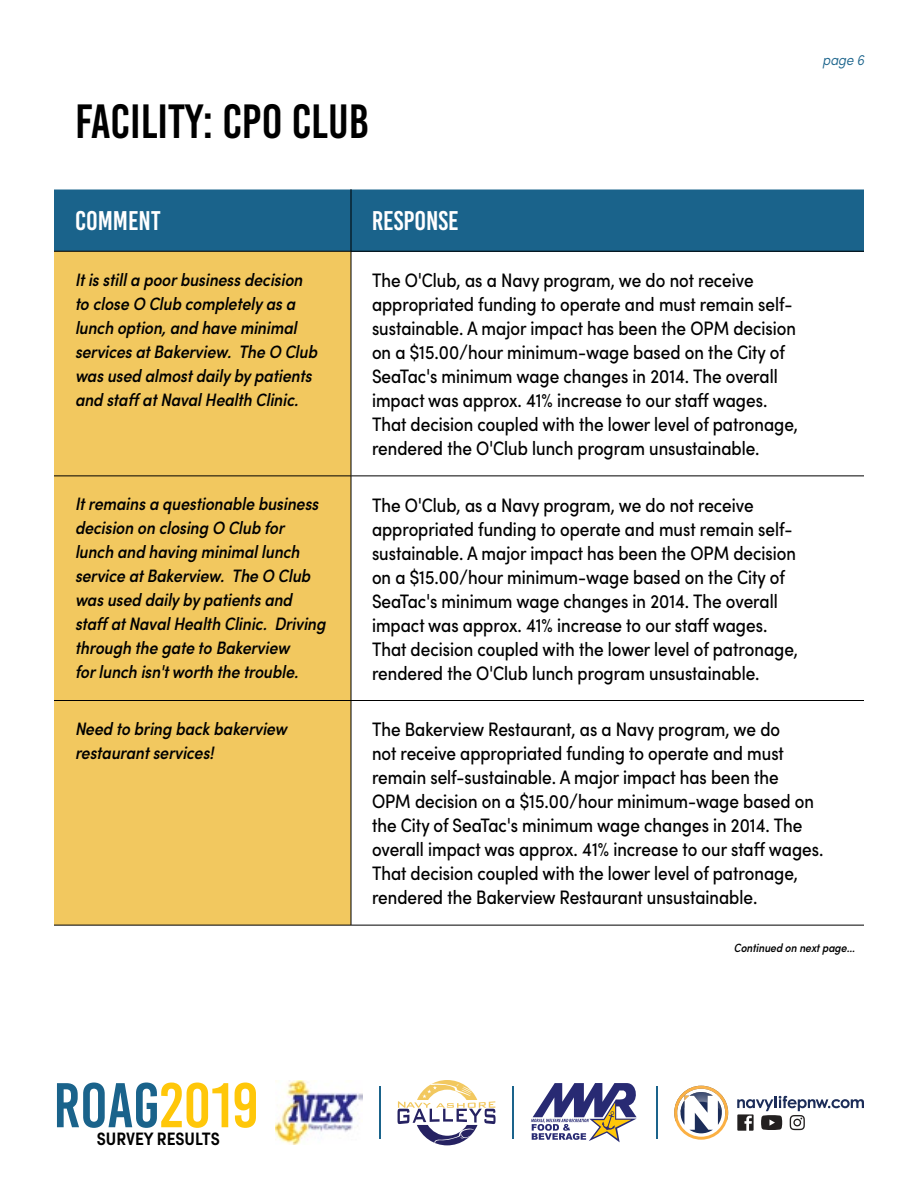
<style>
.page{position:relative;width:918px;height:1188px;background:#fff}
.page>*{position:absolute;margin:0;border:0;box-sizing:border-box;transform-origin:0 0}
.t1{font:63px "Bebas Kai";color:#1a638b}
.t2{font:48px "Bebas Kai";color:#000}
.t3{font:27px "Bebas Kai";color:#fff}
.t4{font:condensed 19.5px/24px "Sofia Pro";color:#000}
.t5{font:italic 500 condensed 18px/24px "Sofia Pro";color:#000}
.t6{font:600 condensed 18px "Sofia Pro";color:#000}
.t7{font:italic 300 condensed 15px "Sofia Pro";color:#1a638b}
.t8{font:italic 500 condensed 12px "Sofia Pro";color:#000}
.s1{color:#ffc709}
</style>
<div class="page">
<hr style="left:656px;top:1086px;width:1px;height:53px;background:#1a638b">
<hr style="left:512px;top:1086px;width:2px;height:53px;background:#1a638b">
<svg style="left:398px;top:1080px;width:98px;height:65px"></svg>
<img style="left:276px;top:1081px;width:86px;height:64px">
<hr style="left:379px;top:1086px;width:2px;height:53px;background:#1a638b">
<svg style="left:674px;top:1086px;width:54px;height:54px"></svg>
<svg style="left:737px;top:1096px;width:127px;height:35px"></svg>
<svg style="left:531px;top:1083px;width:106px;height:59px"></svg>
<div style="left:54px;top:189px;width:297px;height:62px;background:#1a638b"></div>
<div style="left:351px;top:189px;width:513px;height:62px;background:#1a638b"></div>
<div style="left:54px;top:252px;width:297px;height:673px;background:#f2c85f"></div>
<hr style="left:351px;top:251px;width:1px;height:225px;background:#000">
<hr style="left:351px;top:476px;width:1px;height:224px;background:#000">
<hr style="left:351px;top:701px;width:1px;height:224px;background:#000">
<hr style="left:54px;top:189px;width:297px;height:1px;background:#fff">
<hr style="left:351px;top:189px;width:513px;height:1px;background:#fff">
<hr style="left:351px;top:189px;width:1px;height:62px;background:#000">
<hr style="left:54px;top:251px;width:297px;height:1px;background:#000">
<hr style="left:351px;top:251px;width:513px;height:1px;background:#000">
<hr style="left:54px;top:925px;width:297px;height:1px;background:#000">
<hr style="left:351px;top:925px;width:513px;height:1px;background:#000">
<hr style="left:54px;top:476px;width:297px;height:1px;background:#000">
<hr style="left:351px;top:476px;width:513px;height:1px;background:#000">
<hr style="left:54px;top:700px;width:297px;height:1px;background:#000">
<hr style="left:351px;top:700px;width:513px;height:1px;background:#000">
<h2 class="t2" style="left:75px;top:96px;width:295px">FACILITY: CPO CLUB</h2>
<h3 class="t3" style="left:75px;top:206px;width:87px">COMMENT</h3>
<h3 class="t3" style="left:372px;top:206px;width:88px">RESPONSE</h3>
<p class="t7" style="left:822px;top:50px;width:43px">page 6</p>
<p class="t5" style="left:75px;top:267px;width:244px">It is still a poor business decision to close O Club completely as a lunch option, and have minimal services at Bakerview. The O Club was used almost daily by patients and staff at Naval Health Clinic.</p>
<p class="t4" style="left:372px;top:268px;width:428px">The O'Club, as a Navy program, we do not receive appropriated funding to operate and must remain self&shy;sustainable. A major impact has been the OPM decision on a $15.00/hour minimum-wage based on the City of SeaTac's minimum wage changes in 2014. The overall impact was approx. 41% increase to our staff wages.<br>That decision coupled with the lower level of patronage, rendered the O'Club lunch program unsustainable.</p>
<p class="t5" style="left:75px;top:492px;width:252px">It remains a questionable business decision on closing O Club for lunch and having minimal lunch service at Bakerview. The O Club was used daily by patients and staff at Naval Health Clinic. Driving through the gate to Bakerview<br>for lunch isn't worth the trouble.</p>
<p class="t4" style="left:372px;top:492px;width:428px">The O'Club, as a Navy program, we do not receive appropriated funding to operate and must remain self&shy;sustainable. A major impact has been the OPM decision on a $15.00/hour minimum-wage based on the City of SeaTac's minimum wage changes in 2014. The overall impact was approx. 41% increase to our staff wages.<br>That decision coupled with the lower level of patronage, rendered the O'Club lunch program unsustainable.</p>
<p class="t5" style="left:75px;top:716px;width:214px">Need to bring back bakerview restaurant services!</p>
<p class="t4" style="left:372px;top:717px;width:453px">The Bakerview Restaurant, as a Navy program, we do<br>not receive appropriated funding to operate and must remain self-sustainable. A major impact has been the<br>OPM decision on a $15.00/hour minimum-wage based on the City of SeaTac's minimum wage changes in 2014. The overall impact was approx. 41% increase to our staff wages.<br>That decision coupled with the lower level of patronage, rendered the Bakerview Restaurant unsustainable.</p>
<p class="t8" style="left:734px;top:940px;width:123px">Continued on next page...</p>
<h1 class="t1" style="left:54px;top:1072px;width:206px">ROAG<span class="s1">2019</span></h1>
<p class="t6" style="left:97px;top:1128px;width:125px">SURVEY RESULTS</p>
</div>
